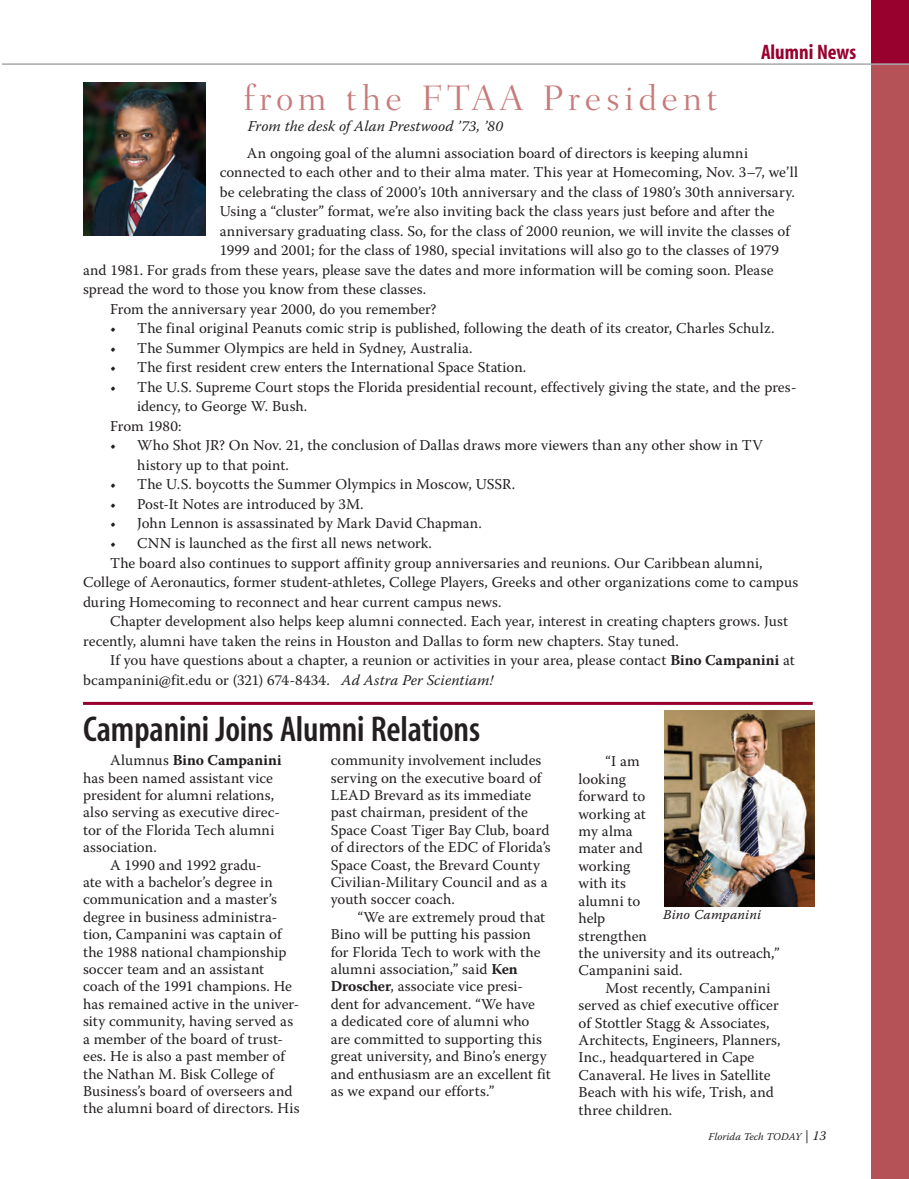
<style>
.page{position:relative;width:909px;height:1179px;background:#fff}
.page>*{position:absolute;margin:0;border:0;box-sizing:border-box;transform-origin:0 0}
.t1{font:600 condensed 36px "Myriad";letter-spacing:-.005em;color:#231f20}
.t2{font:300 36px "Fairfield LH";letter-spacing:.125em;color:#c77b7b}
.t3{font:700 condensed 21px "Myriad";color:#98012d}
.t4{font:15px/17.4px "Warnock Pro";letter-spacing:.005em;color:#231f20}
.t5{font:italic 15px "Warnock Pro";letter-spacing:.005em;color:#231f20}
.t6{font:13.5px "Warnock Pro It Capt";letter-spacing:.005em;color:#231f20}
.t7{font:italic 10.5px "Warnock Pro";color:#231f20}
.s1{font-weight:700}
.s2{font-style:italic}
.s3{font-size:13.5px}
</style>
<div class="page">
<div style="left:870px;top:0;width:38px;height:1178px;background:#b45257"></div>
<div style="left:870px;top:0;width:38px;height:64px;background:#98012d"></div>
<hr style="left:2px;top:63px;width:906px;height:2px;background:#a8a9ad">
<img style="left:83px;top:82px;width:123px;height:154px">
<hr style="left:83px;top:701px;width:729px;height:3px;background:#98012d">
<img style="left:664px;top:710px;width:149px;height:195px">
<h2 class="t3" style="left:760px;top:41px;width:97px">Alumni News</h2>
<h1 class="t2" style="left:243px;top:77px;width:475px">from the FTAA President</h1>
<p class="t5" style="left:247px;top:117px;width:256px">From the desk of Alan Prestwood ’73, ’80</p>
<p class="t4" style="left:246px;top:144px;width:502px">An ongoing goal of the alumni association board of directors is keeping alumni</p>
<p class="t4" style="left:219px;top:163px;width:579px">connected to each other and to their alma mater. This year at Homecoming, Nov. 3–7, we’ll</p>
<p class="t4" style="left:219px;top:183px;width:576px">be celebrating the class of 2000’s 10th anniversary and the class of 1980’s 30th anniversary.</p>
<p class="t4" style="left:219px;top:202px;width:556px">Using a “cluster” format, we’re also inviting back the class years just before and after the</p>
<p class="t4" style="left:219px;top:222px;width:571px">anniversary graduating class. So, for the class of 2000 reunion, we will invite the classes of</p>
<p class="t4" style="left:219px;top:241px;width:560px">1999 and 2001; for the class of 1980, special invitations will also go to the classes of 1979</p>
<p class="t4" style="left:83px;top:261px;width:691px">and 1981. For grads from these years, please save the dates and more information will be coming soon. Please</p>
<p class="t4" style="left:83px;top:280px;width:344px">spread the word to those you know from these classes.</p>
<p class="t4" style="left:110px;top:300px;width:327px">From the anniversary year 2000, do you remember?</p>
<p class="t4" style="left:110px;top:319px;width:665px">• The final original Peanuts comic strip is published, following the death of its creator, Charles Schulz.</p>
<p class="t4" style="left:110px;top:339px;width:364px">• The Summer Olympics are held in Sydney, Australia.</p>
<p class="t4" style="left:110px;top:358px;width:417px">• The first resident crew enters the International Space Station.</p>
<p class="t4" style="left:110px;top:378px;width:687px">• The U.S. Supreme Court stops the Florida presidential recount, effectively giving the state, and the pres-</p>
<p class="t4" style="left:137px;top:397px;width:172px">idency, to George W. Bush.</p>
<p class="t4" style="left:110px;top:417px;width:73px">From 1980:</p>
<p class="t4" style="left:137px;top:435px;width:627px;line-height:19.5px;text-indent:-27px">• Who Shot JR? On Nov. 21, the conclusion of Dallas draws more viewers than any other show in TV history up to that point.</p>
<p class="t4" style="left:110px;top:475px;width:406px">• The U.S. boycotts the Summer Olympics in Moscow, USSR.</p>
<p class="t4" style="left:110px;top:495px;width:255px">• Post-It Notes are introduced by 3M.</p>
<p class="t4" style="left:110px;top:514px;width:373px">• John Lennon is assassinated by Mark David Chapman.</p>
<p class="t4" style="left:110px;top:534px;width:323px">• CNN is launched as the first all news network.</p>
<p class="t4" style="left:110px;top:553px;width:653px">The board also continues to support affinity group anniversaries and reunions. Our Caribbean alumni,</p>
<p class="t4" style="left:83px;top:573px;width:716px">College of Aeronautics, former student-athletes, College Players, Greeks and other organizations come to campus</p>
<p class="t4" style="left:83px;top:592px;width:420px">during Homecoming to reconnect and hear current campus news.</p>
<p class="t4" style="left:110px;top:612px;width:679px">Chapter development also helps keep alumni connected. Each year, interest in creating chapters grows. Just</p>
<p class="t4" style="left:83px;top:631px;width:597px">recently, alumni have taken the reins in Houston and Dallas to form new chapters. Stay tuned.</p>
<p class="t4" style="left:110px;top:651px;width:685px">If you have questions about a chapter, a reunion or activities in your area, please contact <span class="s1">Bino Campanini</span> at</p>
<p class="t4" style="left:83px;top:670px;width:411px">bcampanini@fit.edu or (321) 674-8434. <span class="s2">Ad Astra Per Scientiam!</span></p>
<h1 class="t1" style="left:83px;top:710px;width:398px">Campanini Joins Alumni Relations</h1>
<p class="t4" style="left:330px;top:751px;width:221px">community involvement includes serving on the executive board of<br>LEAD Brevard as its immediate past chairman, president of the<br>Space Coast Tiger Bay Club, board of directors of the EDC of Florida’s<br>Space Coast, the Brevard County<br>Civilian-Military Council and as a youth soccer coach.</p>
<p class="t4" style="left:330px;top:907px;width:221px;text-indent:27px">“We are extremely proud that<br>Bino will be putting his passion for Florida Tech to work with the alumni association,” said <span class="s1">Ken<br>Droscher</span>, associate vice presi&shy;dent for advancement. “We have<br>a dedicated core of alumni who are committed to supporting this great university, and Bino’s energy and enthusiasm are an excellent fit as we expand our efforts.”</p>
<p class="t4" style="left:83px;top:751px;width:200px;text-indent:27px">Alumnus <span class="s1">Bino Campanini </span>has been named assistant vice president for alumni relations, also serving as executive direc&shy;tor of the Florida Tech alumni association.</p>
<p class="t4" style="left:83px;top:855px;width:218px;text-indent:27px">A 1990 and 1992 gradu-<br>ate with a bachelor’s degree in communication and a master’s degree in business administra&shy;tion, Campanini was captain of the 1988 national championship soccer team and an assistant coach of the 1991 champions. He has remained active in the univer&shy;sity community, having served as a member of the board of trust&shy;ees. He is also a past member of the Nathan M. Bisk College of<br>Business’s board of overseers and the alumni board of directors. His</p>
<p class="t4" style="left:578px;top:752px;width:202px;text-indent:27px">“I am<br>looking<br>forward to<br>working at<br>my alma<br>mater and<br>working<br>with its<br>alumni to<br>help<br>strengthen<br>the university and its outreach,”<br>Campanini said.</p>
<p class="t4" style="left:578px;top:978px;width:203px;text-indent:27px">Most recently, Campanini served as chief executive officer of Stottler Stagg &amp; Associates,<br>Architects, Engineers, Planners,<br>Inc., headquartered in Cape<br>Canaveral. He lives in Satellite<br>Beach with his wife, Trish, and three children.</p>
<p class="t6" style="left:662px;top:906px;width:99px">Bino Campanini</p>
<p class="t7" style="left:708px;top:1130px;width:119px">Florida Tech TODAY <span class="s3">| 13</span></p>
</div>
